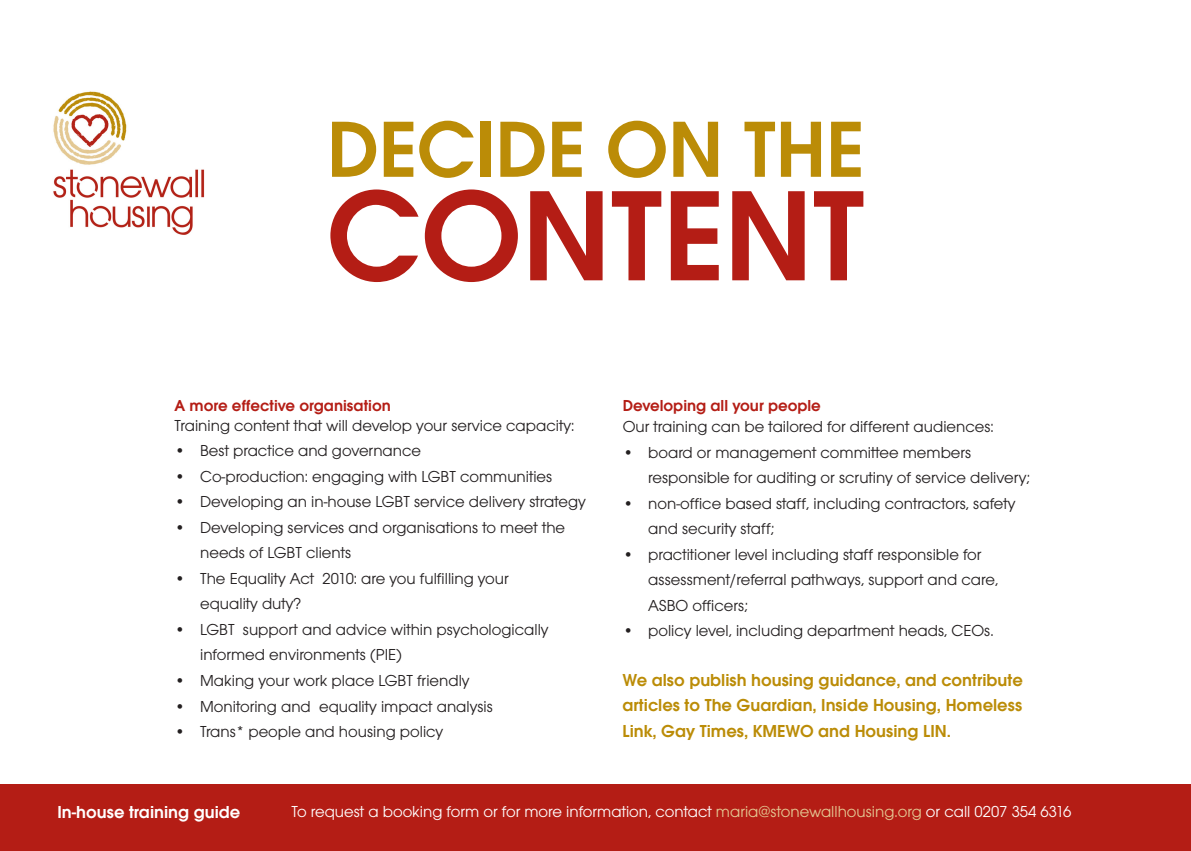
<style>
.page{position:relative;width:1191px;height:851px;background:#fff}
.page>*{position:absolute;margin:0;border:0;box-sizing:border-box;transform-origin:0 0}
.t1{font:600 133.5px "Avant Garde ITC";color:#b41d15}
.t2{font:600 82.5px "Avant Garde ITC";color:#bb8c07}
.t3{font:600 18px/25.5px "Avant Garde ITC";color:#bb8c07;text-align:justify}
.t4{font:600 18px "Avant Garde ITC";color:#fff}
.t5{font:16.5px/25.5px "Avant Garde ITC";color:#231f20}
.t6{font:16.5px "Avant Garde ITC";color:#fff}
.t7{font:600 16.5px "Avant Garde ITC";color:#b41d15}
.s1{color:#e4c893}
</style>
<div class="page">
<div style="left:0;top:784px;width:1191px;height:66px;background:#b41d15"></div>
<img style="left:53px;top:91px;width:152px;height:144px">
<p class="t2" style="left:327px;top:101px;width:538px">DECIDE ON THE</p>
<p class="t1" style="left:326px;top:158px;width:540px">CONTENT</p>
<p class="t7" style="left:175px;top:396px;width:218px">A more effective organisation</p>
<p class="t5" style="left:175px;top:412px;width:401px">Training content that will develop your service capacity:</p>
<p class="t5" style="left:175px;top:438px;width:248px">• Best practice and governance</p>
<p class="t5" style="left:175px;top:463px;width:379px">• Co-production: engaging with LGBT communities</p>
<p class="t5" style="left:175px;top:489px;width:413px">• Developing an in-house LGBT service delivery strategy</p>
<p class="t5" style="left:200px;top:514px;width:366px;text-indent:-26px">• Developing services and organisations to meet the needs of LGBT clients</p>
<p class="t5" style="left:200px;top:565px;width:310px;text-indent:-26px">• The Equality Act 2010: are you fulfilling your equality duty?</p>
<p class="t5" style="left:200px;top:616px;width:350px;text-indent:-26px">• LGBT support and advice within psychologically informed environments (PIE)</p>
<p class="t5" style="left:175px;top:667px;width:296px">• Making your work place LGBT friendly</p>
<p class="t5" style="left:175px;top:693px;width:320px">• Monitoring and equality impact analysis</p>
<p class="t5" style="left:175px;top:718px;width:270px">• Trans* people and housing policy</p>
<p class="t7" style="left:622px;top:396px;width:200px">Developing all your people</p>
<p class="t5" style="left:622px;top:414px;width:373px">Our training can be tailored for different audiences:</p>
<p class="t5" style="left:648px;top:439px;width:383px;text-indent:-26px">• board or management committee members responsible for auditing or scrutiny of service delivery;</p>
<p class="t5" style="left:648px;top:490px;width:369px;text-indent:-26px">• non-office based staff, including contractors, safety and security staff;</p>
<p class="t5" style="left:648px;top:541px;width:351px;text-indent:-26px">• practitioner level including staff responsible for assessment/referral pathways, support and care,<br>ASBO officers;</p>
<p class="t5" style="left:622px;top:618px;width:372px">• policy level, including department heads, CEOs.</p>
<p class="t3" style="left:622px;top:667px;width:402px">We also publish housing guidance, and contribute articles to The Guardian, Inside Housing, Homeless Link, Gay Times, KMEWO and Housing LIN.</p>
<p class="t4" style="left:57px;top:801px;width:184px">In-house training guide</p>
<p class="t6" style="left:291px;top:801px;width:781px">To request a booking form or for more information, contact <span class="s1">maria@stonewallhousing.org</span> or call 0207 354 6316</p>
</div>
